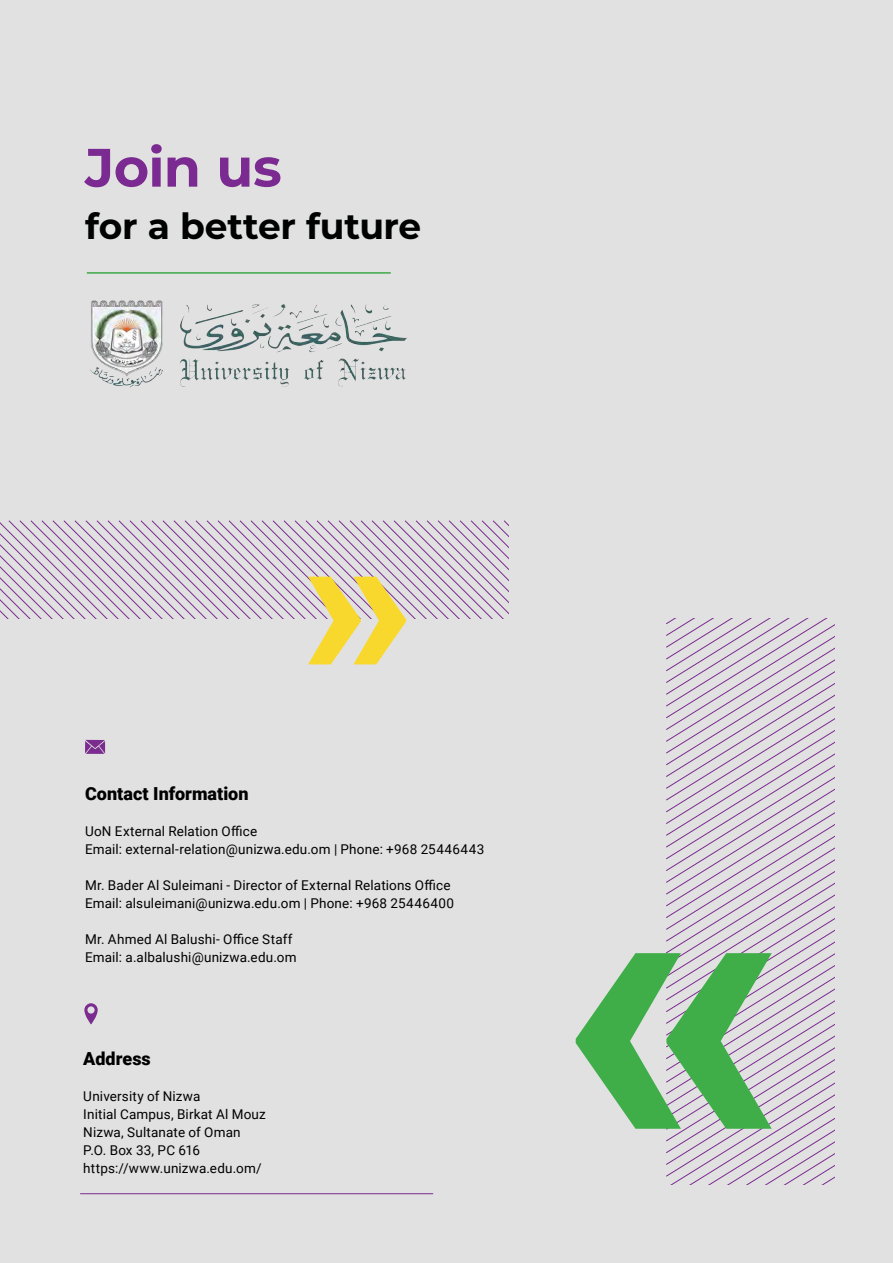
<style>
.page{position:relative;width:893px;height:1263px;background:#e2e1e1}
.page>*{position:absolute;margin:0;border:0;box-sizing:border-box;transform-origin:0 0}
.t1{font:900 225px "Roboto";color:#f8d82d}
.t2{font:700 54px "Montserrat";letter-spacing:-.01em;color:#7a2a90}
.t3{font:700 36px "Montserrat";letter-spacing:-.01em;color:#000101}
.t4{font:900 18px "Roboto";color:#000}
.t5{font:13.5px/18px "Roboto";letter-spacing:.01em;color:#000}
.t6{font:13.5px/18px "Roboto";letter-spacing:.015em;color:#000101}
</style>
<div class="page">
<hr style="left:80px;top:1193px;width:353px;height:1px;background:#7a2a90">
<svg style="left:85px;top:740px;width:20px;height:14px"></svg>
<svg style="left:84px;top:1003px;width:14px;height:21px"></svg>
<hr style="left:87px;top:272px;width:304px;height:2px;background:#3fa949">
<img style="left:90px;top:300px;width:317px;height:88px">
<svg style="left:0;top:521px;width:509px;height:98px"></svg>
<svg style="left:666px;top:619px;width:169px;height:566px"></svg>
<h2 class="t2" style="left:85px;top:129px;width:198px">Join us</h2>
<h3 class="t3" style="left:85px;top:200px;width:338px">for a better future</h3>
<h1 class="t1" style="left:300px;top:439px;width:117px">»</h1>
<h3 class="t4" style="left:85px;top:780px;width:165px">Contact Information</h3>
<p class="t5" style="left:85px;top:821px;width:401px">UoN External Relation Office<br>Email: external-relation@unizwa.edu.om | Phone: +968 25446443</p>
<p class="t5" style="left:85px;top:875px;width:370px">Mr. Bader Al Suleimani - Director of External Relations Office<br>Email: alsuleimani@unizwa.edu.om | Phone: +968 25446400</p>
<p class="t5" style="left:85px;top:929px;width:213px">Mr. Ahmed Al Balushi- Office Staff<br>Email: a.albalushi@unizwa.edu.om</p>
<h3 class="t4" style="left:83px;top:1046px;width:69px">Address</h3>
<p class="t5" style="left:83px;top:1087px;width:184px">University of Nizwa<br>Initial Campus, Birkat Al Mouz<br>Nizwa, Sultanate of Oman</p>
<p class="t6" style="left:83px;top:1140px;width:180px">P.O. Box 33, PC 616 https://www.unizwa.edu.om/</p>
</div>
